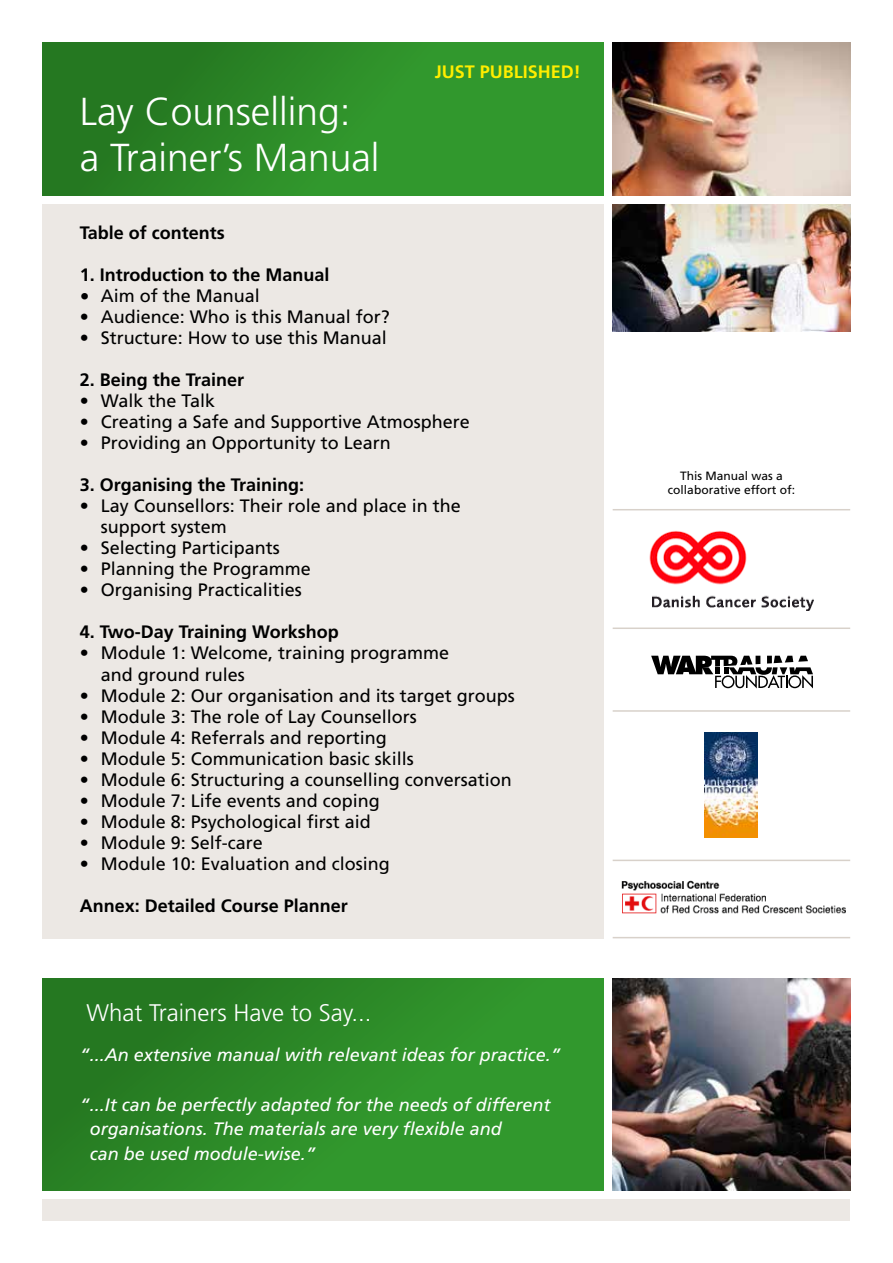
<style>
.page{position:relative;width:893px;height:1263px;background:#fff}
.page>*{position:absolute;margin:0;border:0;box-sizing:border-box;transform-origin:0 0}
.t1{font:300 39px/46.8px "Frutiger";color:#fff}
.t2{font:300 24px "Frutiger";color:#fff}
.t3{font:18px/21px "Frutiger";color:#000}
.t4{font:italic 18px/24.6px "Frutiger";color:#fff}
.t5{font:700 18px "Frutiger";color:#000}
.t6{font:700 18px "Frutiger";color:#ffed00}
.t7{font:12px/14.4px "Frutiger";color:#000;text-align:center}
.s1{font-family:"Verdana"}
</style>
<div class="page">
<div style="left:43px;top:43px;width:561px;height:153px;background:linear-gradient(to right,#257721,#34a130)"></div>
<div style="left:43px;top:978px;width:561px;height:213px;background:linear-gradient(to right,#267921,#349e2f)"></div>
<div style="left:43px;top:204px;width:561px;height:734px;background:#ece8e4"></div>
<img style="left:612px;top:978px;width:238px;height:213px">
<img style="left:612px;top:43px;width:238px;height:153px">
<img style="left:612px;top:204px;width:238px;height:128px">
<img style="left:649px;top:531px;width:165px;height:80px">
<img style="left:705px;top:732px;width:53px;height:106px">
<img style="left:621px;top:880px;width:225px;height:34px">
<hr style="left:613px;top:509px;width:237px;height:1px;background:#d8d1ca">
<hr style="left:613px;top:627px;width:237px;height:2px;background:#d8d1ca">
<hr style="left:613px;top:710px;width:237px;height:2px;background:#d8d1ca">
<hr style="left:613px;top:860px;width:237px;height:1px;background:#d8d1ca">
<hr style="left:613px;top:937px;width:237px;height:1px;background:#d8d1ca">
<div style="left:43px;top:1199px;width:807px;height:21px;background:#ece8e4"></div>
<svg style="left:651px;top:656px;width:162px;height:32px"></svg>
<h1 class="t1" style="left:80px;top:88px;width:301px">Lay Counselling: a Trainer’s Manual</h1>
<p class="t6" style="left:435px;top:61px;width:148px">JUST PUBLISHED!</p>
<p class="t5" style="left:80px;top:223px;width:147px">Table of contents</p>
<p class="t5" style="left:80px;top:265px;width:251px">1. Introduction to the Manual</p>
<p class="t3" style="left:80px;top:285px;width:182px"><span class="s1">•</span> Aim of the Manual</p>
<p class="t3" style="left:80px;top:306px;width:312px">• Audience: Who is this Manual for?</p>
<p class="t3" style="left:80px;top:327px;width:309px">• Structure: How to use this Manual</p>
<p class="t5" style="left:80px;top:370px;width:166px">2. Being the Trainer</p>
<p class="t3" style="left:80px;top:390px;width:137px">• Walk the Talk</p>
<p class="t3" style="left:80px;top:411px;width:392px">• Creating a Safe and Supportive Atmosphere</p>
<p class="t3" style="left:80px;top:432px;width:313px">• Providing an Opportunity to Learn</p>
<p class="t5" style="left:80px;top:475px;width:226px">3. Organising the Training:</p>
<p class="t3" style="left:101px;top:495px;width:362px;text-indent:-21px">• Lay Counsellors: Their role and place in the support system</p>
<p class="t3" style="left:80px;top:537px;width:202px">• Selecting Participants</p>
<p class="t3" style="left:80px;top:558px;width:233px">• Planning the Programme</p>
<p class="t3" style="left:80px;top:579px;width:224px">• Organising Practicalities</p>
<p class="t5" style="left:80px;top:622px;width:261px">4. Two-Day Training Workshop</p>
<p class="t3" style="left:101px;top:642px;width:350px;text-indent:-21px">• Module 1: Welcome, training programme and ground rules</p>
<p class="t3" style="left:80px;top:685px;width:437px">• Module 2: Our organisation and its target groups</p>
<p class="t3" style="left:80px;top:706px;width:339px">• Module 3: The role of Lay Counsellors</p>
<p class="t3" style="left:80px;top:727px;width:309px">• Module 4: Referrals and reporting</p>
<p class="t3" style="left:80px;top:748px;width:336px">• Module 5: Communication basic skills</p>
<p class="t3" style="left:80px;top:769px;width:434px">• Module 6: Structuring a counselling conversation</p>
<p class="t3" style="left:80px;top:790px;width:302px">• Module 7: Life events and coping</p>
<p class="t3" style="left:80px;top:811px;width:293px">• Module 8: Psychological first aid</p>
<p class="t3" style="left:80px;top:832px;width:185px">• Module 9: Self-care</p>
<p class="t3" style="left:80px;top:853px;width:312px">• Module 10: Evaluation and closing</p>
<p class="t5" style="left:80px;top:895px;width:270px">Annex: Detailed Course Planner</p>
<h2 class="t2" style="left:86px;top:999px;width:286px">What Trainers Have to Say...</h2>
<p class="t4" style="left:80px;top:1043px;width:483px">“...An extensive manual with relevant ideas for practice.”</p>
<p class="t4" style="left:90px;top:1092px;width:462px;text-indent:-10px">“...It can be perfectly adapted for the needs of different organisations. The materials are very flexible and<br>can be used module-wise.”</p>
<p class="t7" style="left:668px;top:468px;width:129px">This Manual was a collaborative effort of:</p>
</div>
